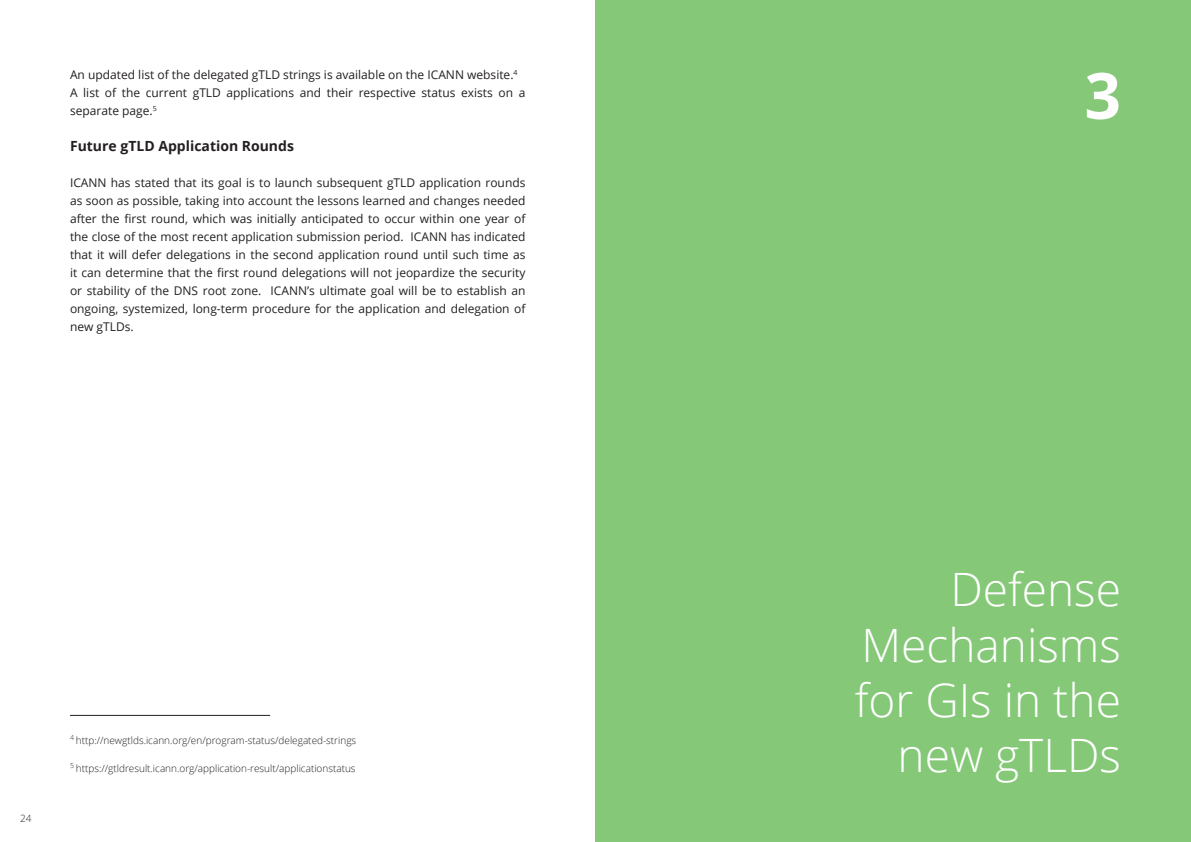
<style>
.page{position:relative;width:1191px;height:842px;background:#fff}
.page>*{position:absolute;margin:0;border:0;box-sizing:border-box;transform-origin:0 0}
.t1{font:700 64px "Open Sans";color:#fff}
.t2{font:300 46px/55.2px "Open Sans";color:#fff;text-align:right}
.t3{font:700 14px "Open Sans";color:#231f20}
.t4{font:12px/18px "Open Sans";color:#231f20}
.t5{font:300 10px "Open Sans";color:#231f20}
</style>
<div class="page">
<hr style="left:70px;top:715px;width:200px;height:1px;background:#231f20">
<div style="left:595px;top:0;width:596px;height:842px;background:#85c878"></div>
<p class="t4" style="left:70px;top:66px;width:457px">An updated list of the delegated gTLD strings is available on the ICANN website.<sup>4<br></sup>A list of the current gTLD applications and their respective status exists on a separate page.<sup>5</sup></p>
<p class="t3" style="left:70px;top:136px;width:225px">Future gTLD Application Rounds</p>
<p class="t4" style="left:70px;top:174px;width:457px;text-align:justify">ICANN has stated that its goal is to launch subsequent gTLD application rounds as soon as possible, taking into account the lessons learned and changes needed after the first round, which was initially anticipated to occur within one year of the close of the most recent application submission period. ICANN has indicated that it will defer delegations in the second application round until such time as it can determine that the first round delegations will not jeopardize the security or stability of the DNS root zone. ICANN’s ultimate goal will be to establish an ongoing, systemized, long-term procedure for the application and delegation of new gTLDs.</p>
<p class="t5" style="left:20px;top:811px;width:13px">24</p>
<p class="t5" style="left:70px;top:733px;width:288px"><sup>4</sup> http://newgtlds.icann.org/en/program-status/delegated-strings</p>
<p class="t5" style="left:70px;top:762px;width:287px"><sup>5</sup> https://gtldresult.icann.org/application-result/applicationstatus</p>
<h1 class="t1" style="left:1084px;top:50px;width:38px">3</h1>
<h2 class="t2" style="left:854px;top:561px;width:268px">Defense<br>Mechanisms for GIs in the new gTLDs</h2>
</div>
